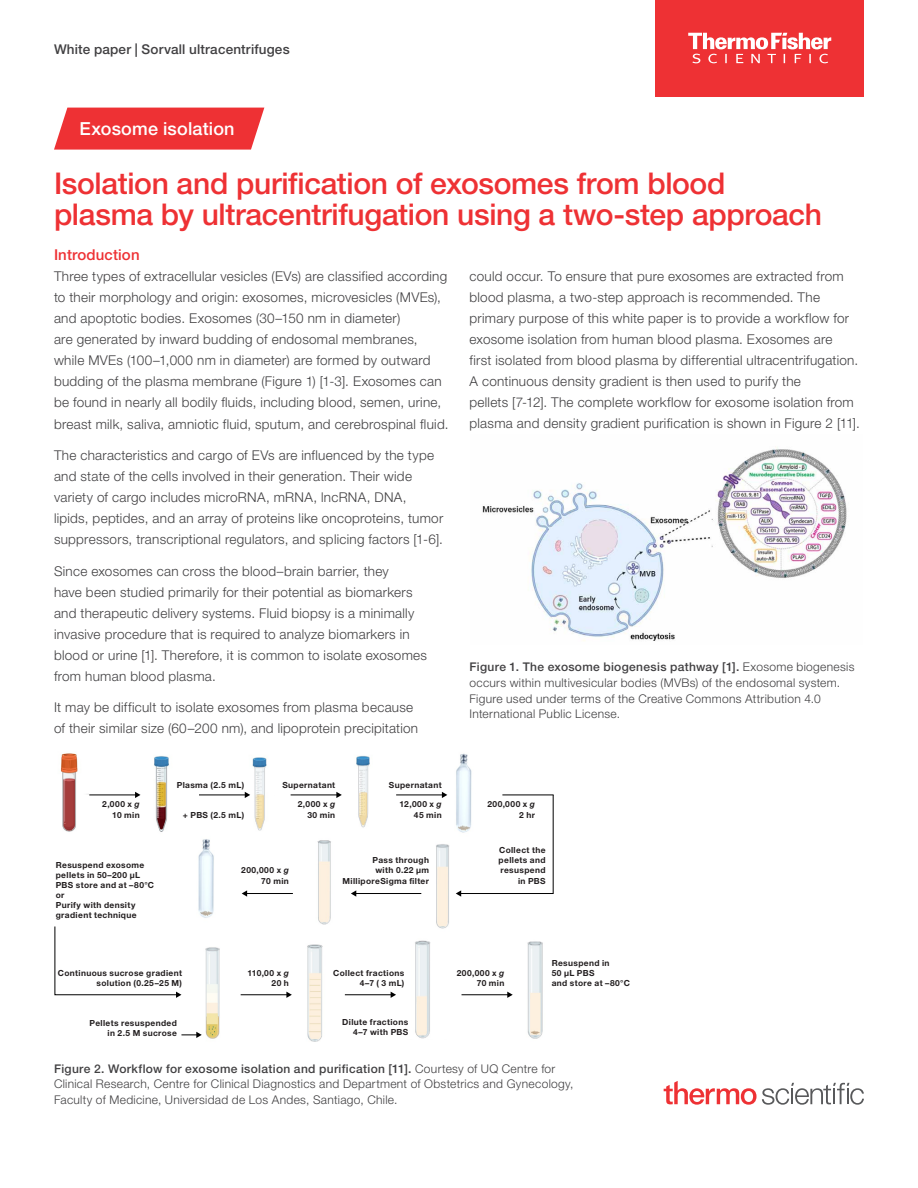
<style>
.page{position:relative;width:918px;height:1188px;background:#fff}
.page>*{position:absolute;margin:0;border:0;box-sizing:border-box;transform-origin:0 0}
.t1{font:500 30px/31.5px "Helvetica Neue LTW1 G";letter-spacing:-.01em;color:#ee3134}
.t2{font:500 18px "Helvetica Neue LTW1 G";letter-spacing:.01em;color:#fff}
.t3{font:500 15px "Helvetica Neue LTW1 G";letter-spacing:.01em;color:#ee3134}
.t4{font:300 13.5px/21px "Helvetica Neue LTW1 G";letter-spacing:.02em;color:#414042}
.t5{font:500 13.5px "Helvetica Neue LTW1 G";letter-spacing:.015em;color:#414042}
.t6{font:300 12px/15.8px "Helvetica Neue LTW1 G";letter-spacing:.025em;color:#414042}
.t7{font:700 8.4px/10.1px "Helvetica Neue LTW1 G";letter-spacing:.04em;color:#231f20;text-align:right}
.s1{font-weight:500}
.s2{font-style:italic}
</style>
<div class="page">
<svg style="left:54px;top:108px;width:210px;height:42px"></svg>
<div style="left:656px;top:0;width:208px;height:96px;background:#ee3134"></div>
<svg style="left:688px;top:33px;width:143px;height:30px"></svg>
<img style="left:482px;top:449px;width:365px;height:192px">
<img style="left:60px;top:753px;width:483px;height:289px">
<div style="left:89px;top:771px;width:57px;height:53px;background:#fff"></div>
<div style="left:174px;top:771px;width:78px;height:53px;background:#fff"></div>
<div style="left:224px;top:947px;width:79px;height:54px;background:#fff"></div>
<div style="left:328px;top:951px;width:78px;height:53px;background:#fff"></div>
<div style="left:440px;top:959px;width:78px;height:54px;background:#fff"></div>
<div style="left:380px;top:1041px;width:83px;height:53px;background:#fff"></div>
<div style="left:43px;top:1000px;width:160px;height:53px;background:#fff"></div>
<div style="left:276px;top:771px;width:75px;height:53px;background:#fff"></div>
<div style="left:376px;top:771px;width:76px;height:53px;background:#fff"></div>
<div style="left:338px;top:841px;width:94px;height:59px;background:#fff"></div>
<div style="left:215px;top:850px;width:95px;height:59px;background:#fff"></div>
<div style="left:55px;top:854px;width:139px;height:149px;background:#fff"></div>
<hr style="left:89px;top:795px;width:47px;height:1px;background:#000">
<svg style="left:135px;top:792px;width:6px;height:6px"></svg>
<hr style="left:199px;top:795px;width:47px;height:1px;background:#000">
<svg style="left:245px;top:792px;width:5px;height:6px"></svg>
<hr style="left:246px;top:893px;width:47px;height:1px;background:#000">
<svg style="left:242px;top:890px;width:5px;height:7px"></svg>
<hr style="left:355px;top:893px;width:66px;height:1px;background:#000">
<svg style="left:351px;top:890px;width:5px;height:7px"></svg>
<hr style="left:396px;top:795px;width:47px;height:1px;background:#000">
<hr style="left:291px;top:795px;width:46px;height:1px;background:#000">
<svg style="left:336px;top:792px;width:6px;height:6px"></svg>
<hr style="left:345px;top:994px;width:47px;height:1px;background:#000">
<svg style="left:391px;top:992px;width:5px;height:6px"></svg>
<hr style="left:241px;top:994px;width:46px;height:1px;background:#000">
<svg style="left:286px;top:992px;width:6px;height:6px"></svg>
<svg style="left:181px;top:1032px;width:21px;height:6px"></svg>
<hr style="left:462px;top:994px;width:46px;height:1px;background:#000">
<svg style="left:507px;top:992px;width:6px;height:6px"></svg>
<svg style="left:442px;top:776px;width:112px;height:128px"></svg>
<svg style="left:54px;top:926px;width:127px;height:72px"></svg>
<svg style="left:664px;top:1081px;width:200px;height:24px"></svg>
<p class="t5" style="left:54px;top:41px;width:237px">White paper | Sorvall ultracentrifuges</p>
<h2 class="t2" style="left:80px;top:118px;width:156px">Exosome isolation</h2>
<h1 class="t1" style="left:54px;top:167px;width:770px">Isolation and purification of exosomes from blood plasma by ultracentrifugation using a two-step approach</h1>
<p class="t3" style="left:54px;top:246px;width:87px">Introduction</p>
<p class="t4" style="left:54px;top:266px;width:396px">Three types of extracellular vesicles (EVs) are classified according to their morphology and origin: exosomes, microvesicles (MVEs), and apoptotic bodies. Exosomes (30–150 nm in diameter)<br>are generated by inward budding of endosomal membranes, while MVEs (100–1,000 nm in diameter) are formed by outward budding of the plasma membrane (Figure 1) [1-3]. Exosomes can be found in nearly all bodily fluids, including blood, semen, urine, breast milk, saliva, amniotic fluid, sputum, and cerebrospinal fluid.</p>
<p class="t4" style="left:54px;top:445px;width:391px">The characteristics and cargo of EVs are influenced by the type and state of the cells involved in their generation. Their wide variety of cargo includes microRNA, mRNA, lncRNA, DNA, lipids, peptides, and an array of proteins like oncoproteins, tumor suppressors, transcriptional regulators, and splicing factors [1-6].</p>
<p class="t4" style="left:54px;top:560px;width:375px">Since exosomes can cross the blood–brain barrier, they<br>have been studied primarily for their potential as biomarkers and therapeutic delivery systems. Fluid biopsy is a minimally invasive procedure that is required to analyze biomarkers in blood or urine [1]. Therefore, it is common to isolate exosomes from human blood plasma.</p>
<p class="t4" style="left:54px;top:697px;width:366px">It may be difficult to isolate exosomes from plasma because of their similar size (60–200 nm), and lipoprotein precipitation</p>
<p class="t4" style="left:470px;top:266px;width:392px">could occur. To ensure that pure exosomes are extracted from blood plasma, a two-step approach is recommended. The primary purpose of this white paper is to provide a workflow for exosome isolation from human blood plasma. Exosomes are<br>first isolated from blood plasma by differential ultracentrifugation.<br>A continuous density gradient is then used to purify the<br>pellets [7-12]. The complete workflow for exosome isolation from plasma and density gradient purification is shown in Figure 2 [11].</p>
<p class="t6" style="left:470px;top:659px;width:386px"><span class="s1">Figure 1. The exosome biogenesis pathway [1].</span> Exosome biogenesis occurs within multivesicular bodies (MVBs) of the endosomal system.<br>Figure used under terms of the Creative Commons Attribution 4.0<br>International Public License.</p>
<p class="t7" style="left:177px;top:780px;width:69px">Plasma (2.5 mL)</p>
<p class="t7" style="left:282px;top:780px;width:54px">Supernatant</p>
<p class="t7" style="left:389px;top:780px;width:54px">Supernatant</p>
<p class="t7" style="left:102px;top:799px;width:39px">2,000 x <span class="s2">g<br></span>10 min</p>
<p class="t7" style="left:298px;top:799px;width:39px">2,000 x <span class="s2">g<br></span>30 min</p>
<p class="t7" style="left:183px;top:809px;width:63px">+ PBS (2.5 mL)</p>
<p class="t7" style="left:399px;top:799px;width:44px">12,000 x <span class="s2">g<br></span>45 min</p>
<p class="t7" style="left:56px;top:860px;width:100px;text-align:left">Resuspend exosome pellets in 50–200 µL<br>PBS store and at –80°C or<br>Purify with density gradient technique</p>
<p class="t7" style="left:241px;top:865px;width:49px">200,000 x <span class="s2">g<br></span>70 min</p>
<p class="t7" style="left:343px;top:855px;width:88px">Pass through<br>with 0.22 μm<br>MilliporeSigma filter</p>
<p class="t7" style="left:487px;top:799px;width:49px">200,000 x <span class="s2">g<br></span>2 hr</p>
<p class="t7" style="left:499px;top:845px;width:48px">Collect the pellets and resuspend in PBS</p>
<p class="t7" style="left:58px;top:968px;width:126px">Continuous sucrose gradient solution (0.25–25 M)</p>
<p class="t7" style="left:90px;top:1018px;width:89px">Pellets resuspended in 2.5 M sucrose</p>
<p class="t7" style="left:248px;top:968px;width:43px">110,00 x <span class="s2">g<br></span>20 h</p>
<p class="t7" style="left:333px;top:968px;width:73px">Collect fractions<br>4–7 ( 3 mL)</p>
<p class="t7" style="left:342px;top:1017px;width:67px">Dilute fractions<br>4–7 with PBS</p>
<p class="t7" style="left:457px;top:968px;width:49px">200,000 x <span class="s2">g<br></span>70 min</p>
<p class="t7" style="left:552px;top:958px;width:80px;text-align:left">Resuspend in<br>50 µL PBS<br>and store at –80°C</p>
<p class="t6" style="left:54px;top:1060px;width:521px"><span class="s1">Figure 2. Workflow for exosome isolation and purification [11].</span> Courtesy of UQ Centre for<br>Clinical Research, Centre for Clinical Diagnostics and Department of Obstetrics and Gynecology,<br>Faculty of Medicine, Universidad de Los Andes, Santiago, Chile.</p>
</div>
